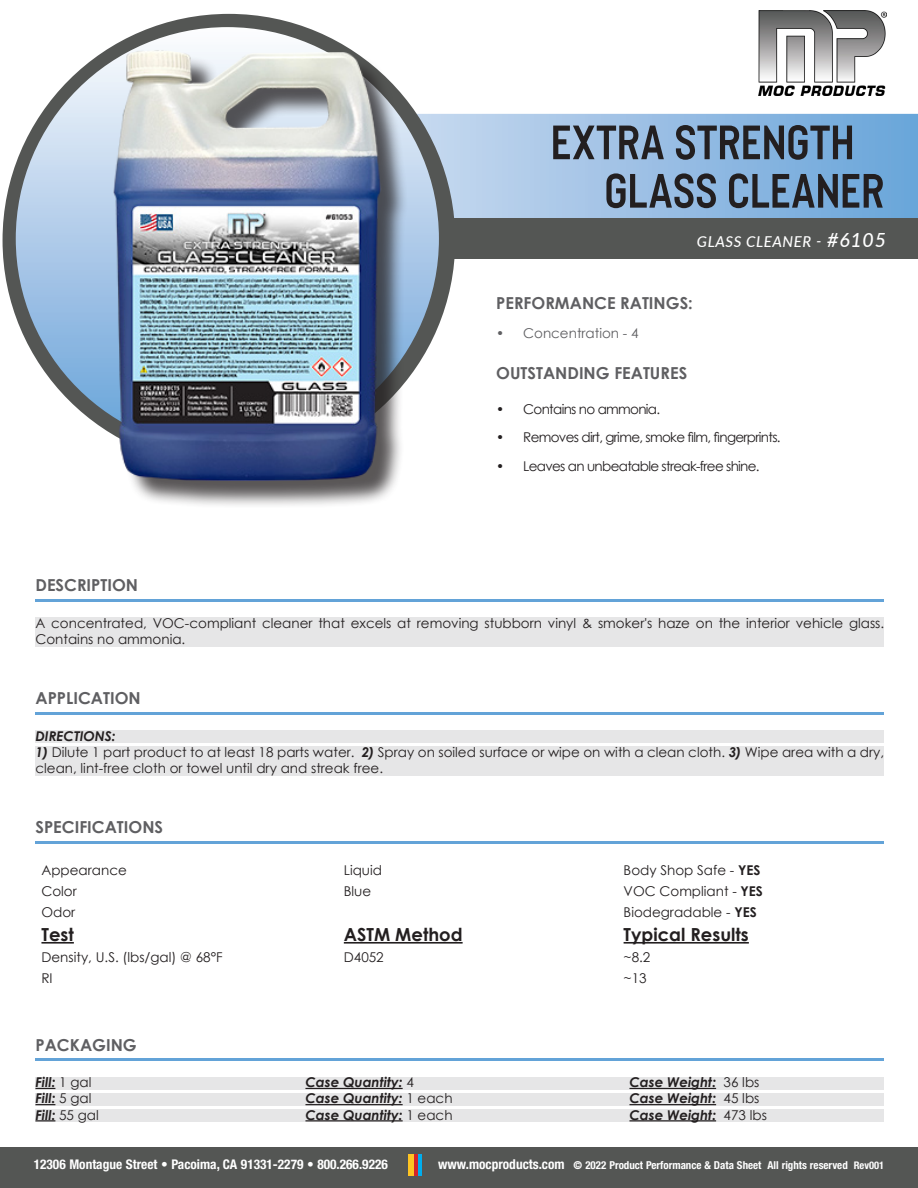
<style>
.page{position:relative;width:918px;height:1188px;background:#fff}
.page>*{position:absolute;margin:0;border:0;box-sizing:border-box;transform-origin:0 0}
.t1{font:700 18px "Century Gothic";color:#231f20}
.t2{font:700 16.5px "Century Gothic";color:#5f5f62}
.t3{font:italic 500 15px "Lato";letter-spacing:.04em;color:#fff}
.t4{font:13.5px/16.2px "Century Gothic";color:#231f20}
.t5{font:italic 700 13.5px "Century Gothic";color:#231f20}
.t6{font:13.5px "Century Gothic";letter-spacing:-.05em;color:#231f20}
.t7{font:13.5px "Century Gothic";color:#5f5f62}
.t8{font:700 condensed 13.35px "Helvetica Neue LT Std";color:#fff}
.t9{font:700 condensed 10.95px "Helvetica Neue LT Std";color:#fff}
.s1{font-size:19.5px}
.s2{font-weight:700;font-style:italic}
.s3{font-weight:700}
.s4{font-weight:400;font-style:normal}
.s5{font-size:13.65px}
.s6{font-size:10.5px}
</style>
<div class="page">
<svg style="left:417px;top:114px;width:501px;height:105px"></svg>
<div style="left:0;top:1148px;width:918px;height:40px;background:#545654"></div>
<div style="left:408px;top:1154px;width:5px;height:22px;background:#fec422"></div>
<hr style="left:414px;top:1154px;width:4px;height:22px;background:#d1232a">
<hr style="left:418px;top:1154px;width:4px;height:22px;background:#00aeef">
<div style="left:97px;top:219px;width:821px;height:40px;background:#545654"></div>
<div style="left:3px;top:14px;width:452px;height:453px;background:#545654;border-radius:50%"></div>
<svg style="left:16px;top:27px;width:423px;height:423px"></svg>
<hr style="left:35px;top:599px;width:849px;height:2px;background:#63a3d8">
<div style="left:35px;top:617px;width:849px;height:30px;background:#e6e6e7"></div>
<hr style="left:35px;top:712px;width:849px;height:2px;background:#63a3d8">
<div style="left:35px;top:730px;width:849px;height:13px;background:#e6e6e7"></div>
<div style="left:35px;top:747px;width:849px;height:29px;background:#e6e6e7"></div>
<hr style="left:35px;top:841px;width:849px;height:2px;background:#63a3d8">
<hr style="left:35px;top:1059px;width:849px;height:2px;background:#63a3d8">
<div style="left:35px;top:1077px;width:849px;height:13px;background:#e6e6e7"></div>
<svg style="left:35px;top:1088px;width:20px;height:1px"></svg>
<hr style="left:305px;top:1088px;width:98px;height:1px;background:#231f20">
<hr style="left:629px;top:1088px;width:87px;height:1px;background:#231f20">
<div style="left:35px;top:1093px;width:849px;height:13px;background:#e6e6e7"></div>
<svg style="left:35px;top:1104px;width:20px;height:1px"></svg>
<hr style="left:305px;top:1104px;width:98px;height:1px;background:#231f20">
<hr style="left:629px;top:1104px;width:87px;height:1px;background:#231f20">
<div style="left:35px;top:1110px;width:849px;height:12px;background:#e6e6e7"></div>
<svg style="left:35px;top:1120px;width:20px;height:1px"></svg>
<hr style="left:305px;top:1120px;width:98px;height:1px;background:#231f20">
<hr style="left:629px;top:1120px;width:87px;height:1px;background:#231f20">
<hr style="left:41px;top:942px;width:33px;height:2px;background:#231f20">
<hr style="left:344px;top:942px;width:119px;height:2px;background:#231f20">
<hr style="left:624px;top:942px;width:125px;height:2px;background:#231f20">
<div style="left:118px;top:54px;width:290px;height:454px;background:#231f20;opacity:.75"></div>
<img style="left:100px;top:30px;width:306px;height:465px">
<img style="left:758px;top:11px;width:128px;height:84px">
<svg style="left:553px;top:125px;width:299px;height:35px"></svg>
<svg style="left:606px;top:173px;width:277px;height:35px"></svg>
<p class="t3" style="left:697px;top:231px;width:191px">GLASS CLEANER - <span class="s1">#6105</span></p>
<p class="t2" style="left:496px;top:291px;width:198px">PERFORMANCE RATINGS:</p>
<p class="t7" style="left:496px;top:324px;width:144px">• Concentration - 4</p>
<p class="t2" style="left:496px;top:360px;width:193px">OUTSTANDING FEATURES</p>
<p class="t6" style="left:496px;top:400px;width:166px">• Contains no ammonia.</p>
<p class="t6" style="left:496px;top:428px;width:286px">• Removes dirt, grime, smoke film, fingerprints.</p>
<p class="t6" style="left:496px;top:457px;width:265px">• Leaves an unbeatable streak-free shine.</p>
<p class="t2" style="left:35px;top:573px;width:104px">DESCRIPTION</p>
<p class="t4" style="left:35px;top:614px;width:850px">A concentrated, VOC-compliant cleaner that excels at removing stubborn vinyl &amp; smoker's haze on the interior vehicle glass.<br>Contains no ammonia.</p>
<p class="t2" style="left:35px;top:686px;width:107px">APPLICATION</p>
<p class="t5" style="left:35px;top:725px;width:82px">DIRECTIONS:</p>
<p class="t4" style="left:35px;top:744px;width:850px"><span class="s2">1)</span> Dilute 1 part product to at least 18 parts water. <span class="s2">2)</span> Spray on soiled surface or wipe on with a clean cloth. <span class="s2">3)</span> Wipe area with a dry, clean, lint-free cloth or towel until dry and streak free.</p>
<p class="t2" style="left:35px;top:815px;width:129px">SPECIFICATIONS</p>
<p class="t4" style="left:41px;top:862px;width:87px">Appearance</p>
<p class="t4" style="left:344px;top:862px;width:40px">Liquid</p>
<p class="t4" style="left:624px;top:862px;width:138px">Body Shop Safe - <span class="s3">YES</span></p>
<p class="t4" style="left:41px;top:883px;width:37px">Color</p>
<p class="t4" style="left:344px;top:883px;width:29px">Blue</p>
<p class="t4" style="left:624px;top:883px;width:141px">VOC Compliant - <span class="s3">YES</span></p>
<p class="t4" style="left:41px;top:904px;width:35px">Odor</p>
<p class="t4" style="left:624px;top:904px;width:135px">Biodegradable - <span class="s3">YES</span></p>
<p class="t1" style="left:41px;top:921px;width:34px">Test</p>
<p class="t1" style="left:344px;top:921px;width:120px">ASTM Method</p>
<p class="t1" style="left:624px;top:921px;width:127px">Typical Results</p>
<p class="t4" style="left:41px;top:949px;width:183px">Density, U.S. (lbs/gal) @ 68°F</p>
<p class="t4" style="left:344px;top:949px;width:41px">D4052</p>
<p class="t4" style="left:624px;top:949px;width:28px">~8.2</p>
<p class="t4" style="left:41px;top:970px;width:13px">RI</p>
<p class="t4" style="left:624px;top:970px;width:25px">~13</p>
<p class="t2" style="left:35px;top:1032px;width:103px">PACKAGING</p>
<p class="t5" style="left:35px;top:1072px;width:57px">Fill: <span class="s4">1 gal</span></p>
<p class="t5" style="left:305px;top:1072px;width:110px">Case Quantity: <span class="s4">4</span></p>
<p class="t5" style="left:629px;top:1072px;width:131px">Case Weight: <span class="s4">36 lbs</span></p>
<p class="t5" style="left:35px;top:1088px;width:57px">Fill: <span class="s4">5 gal</span></p>
<p class="t5" style="left:305px;top:1088px;width:149px">Case Quantity: <span class="s4">1 each</span></p>
<p class="t5" style="left:629px;top:1088px;width:131px">Case Weight: <span class="s4">45 lbs</span></p>
<p class="t5" style="left:35px;top:1104px;width:65px">Fill: <span class="s4">55 gal</span></p>
<p class="t5" style="left:305px;top:1104px;width:149px">Case Quantity: <span class="s4">1 each</span></p>
<p class="t5" style="left:629px;top:1104px;width:139px">Case Weight: <span class="s4">473 lbs</span></p>
<p class="t8" style="left:34px;top:1156px;width:356px">12306 Montague Street • Pacoima, CA 91331-2279 • 800.266.9226</p>
<p class="t9" style="left:438px;top:1159px;width:448px"><span class="s5">www.mocproducts.com</span> © 2022 Product Performance &amp; Data Sheet All rights reserved <span class="s6">Rev001</span></p>
</div>
